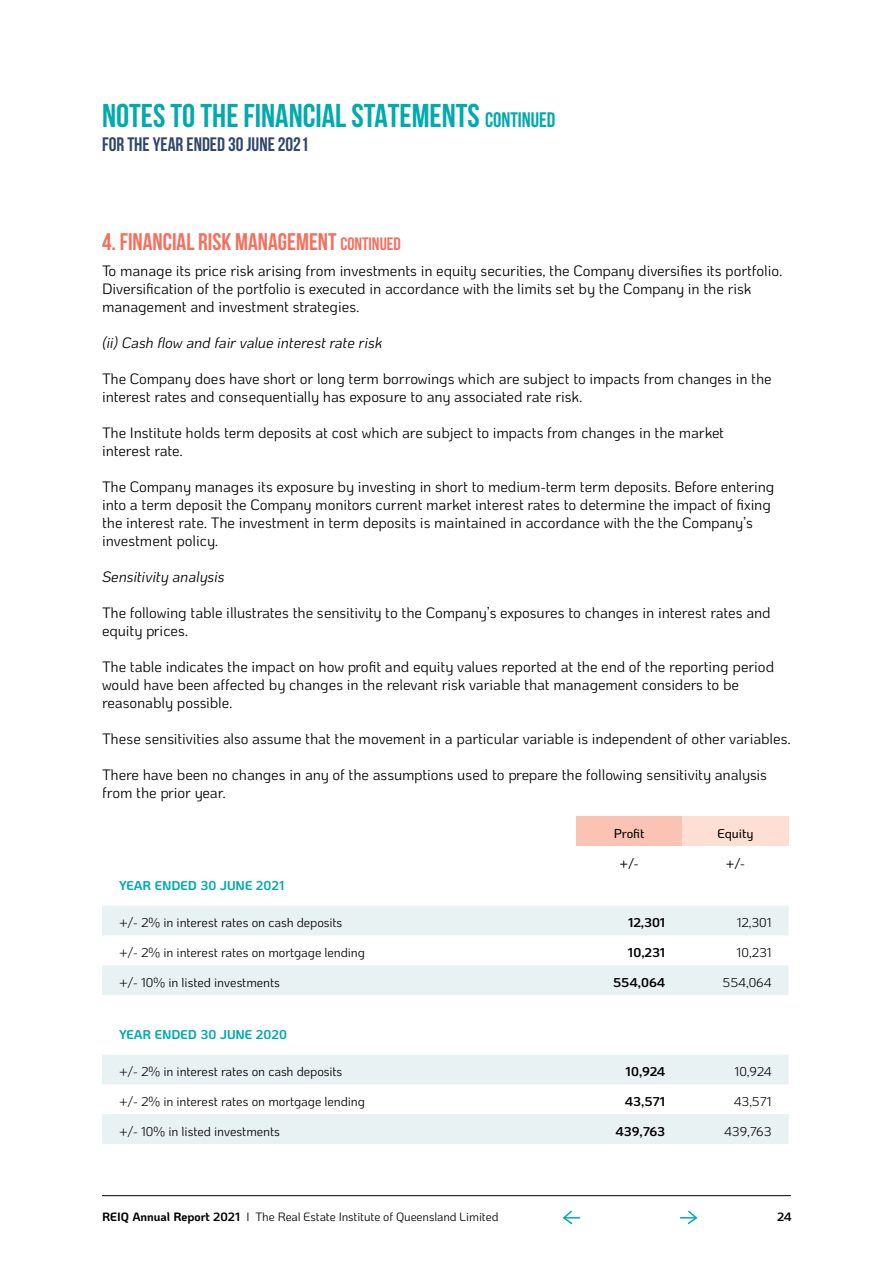
<style>
.page{position:relative;width:893px;height:1263px;background:#fff}
.page>*{position:absolute;margin:0;border:0;box-sizing:border-box;transform-origin:0 0}
.t1{font:700 33px "Bebas Neue";color:#02aaad}
.t2{font:700 24px "Bebas Neue";color:#f37160}
.t3{font:700 19.5px "Bebas Neue";color:#2f466b}
.t4{font:15px/18px "Ko Ho";letter-spacing:-.005em;color:#000}
.t5{font:italic 15px "Ko Ho";letter-spacing:-.005em;color:#000}
.t6{font:12.75px "Ko Ho";letter-spacing:-.005em;color:#000}
.t7{font:700 12.75px "Ko Ho";color:#02aaad}
.t8{font:700 12.75px "Ko Ho";color:#000}
.t9{font:500 12.75px "Ko Ho";color:#000}
.t10{font:12px "Ko Ho";letter-spacing:-.005em;color:#000}
.t11{font:700 12px "Ko Ho";color:#000}
.s1{font-size:21px}
.s2{font-size:18px}
.s3{font-weight:700}
</style>
<div class="page">
<hr style="left:102px;top:1195px;width:689px;height:1px;background:#000">
<svg style="left:562px;top:1210px;width:18px;height:15px"></svg>
<svg style="left:680px;top:1210px;width:18px;height:15px"></svg>
<div style="left:576px;top:816px;width:106px;height:30px;background:#fbc3b3"></div>
<div style="left:682px;top:816px;width:107px;height:30px;background:#fddfd4"></div>
<svg style="left:102px;top:906px;width:687px;height:238px"></svg>
<h1 class="t1" style="left:102px;top:98px;width:455px">NOTES TO THE FINANCIAL STATEMENTS <span class="s1">CONTINUED</span></h1>
<h3 class="t3" style="left:102px;top:134px;width:208px">FOR THE YEAR ENDED 30 JUNE 2021</h3>
<h2 class="t2" style="left:102px;top:228px;width:300px">4. FINANCIAL RISK MANAGEMENT <span class="s2">CONTINUED</span></h2>
<p class="t4" style="left:102px;top:262px;width:682px">To manage its price risk arising from investments in equity securities, the Company diversifies its portfolio.<br>Diversification of the portfolio is executed in accordance with the limits set by the Company in the risk management and investment strategies.</p>
<p class="t5" style="left:102px;top:331px;width:282px">(ii) Cash flow and fair value interest rate risk</p>
<p class="t4" style="left:102px;top:370px;width:671px">The Company does have short or long term borrowings which are subject to impacts from changes in the interest rates and consequentially has exposure to any associated rate risk.</p>
<p class="t4" style="left:102px;top:424px;width:624px">The Institute holds term deposits at cost which are subject to impacts from changes in the market interest rate.</p>
<p class="t4" style="left:102px;top:478px;width:674px">The Company manages its exposure by investing in short to medium-term term deposits. Before entering into a term deposit the Company monitors current market interest rates to determine the impact of fixing the interest rate. The investment in term deposits is maintained in accordance with the the Company’s investment policy.</p>
<p class="t5" style="left:102px;top:565px;width:124px">Sensitivity analysis</p>
<p class="t4" style="left:102px;top:604px;width:670px">The following table illustrates the sensitivity to the Company’s exposures to changes in interest rates and equity prices.</p>
<p class="t4" style="left:102px;top:658px;width:674px">The table indicates the impact on how profit and equity values reported at the end of the reporting period would have been affected by changes in the relevant risk variable that management considers to be reasonably possible.</p>
<p class="t4" style="left:102px;top:730px;width:690px">These sensitivities also assume that the movement in a particular variable is independent of other variables.</p>
<p class="t4" style="left:102px;top:766px;width:666px">There have been no changes in any of the assumptions used to prepare the following sensitivity analysis from the prior year.</p>
<p class="t9" style="left:614px;top:823px;width:32px">Profit</p>
<p class="t9" style="left:718px;top:823px;width:37px">Equity</p>
<p class="t9" style="left:620px;top:853px;width:20px">+/-</p>
<p class="t9" style="left:726px;top:853px;width:20px">+/-</p>
<p class="t7" style="left:119px;top:875px;width:167px">YEAR ENDED 30 JUNE 2021</p>
<p class="t6" style="left:119px;top:913px;width:225px">+/- 2% in interest rates on cash deposits</p>
<p class="t8" style="left:628px;top:912px;width:39px">12,301</p>
<p class="t6" style="left:737px;top:913px;width:36px">12,301</p>
<p class="t6" style="left:119px;top:942px;width:247px">+/- 2% in interest rates on mortgage lending</p>
<p class="t8" style="left:628px;top:942px;width:39px">10,231</p>
<p class="t6" style="left:737px;top:942px;width:36px">10,231</p>
<p class="t6" style="left:119px;top:972px;width:162px">+/- 10% in listed investments</p>
<p class="t8" style="left:613px;top:972px;width:54px">554,064</p>
<p class="t6" style="left:722px;top:972px;width:51px">554,064</p>
<p class="t7" style="left:119px;top:1023px;width:169px">YEAR ENDED 30 JUNE 2020</p>
<p class="t6" style="left:119px;top:1062px;width:225px">+/- 2% in interest rates on cash deposits</p>
<p class="t8" style="left:625px;top:1061px;width:41px">10,924</p>
<p class="t6" style="left:734px;top:1062px;width:39px">10,924</p>
<p class="t6" style="left:119px;top:1091px;width:247px">+/- 2% in interest rates on mortgage lending</p>
<p class="t8" style="left:625px;top:1091px;width:42px">43,571</p>
<p class="t6" style="left:734px;top:1091px;width:39px">43,571</p>
<p class="t6" style="left:119px;top:1121px;width:162px">+/- 10% in listed investments</p>
<p class="t8" style="left:615px;top:1120px;width:51px">439,763</p>
<p class="t6" style="left:724px;top:1121px;width:49px">439,763</p>
<p class="t10" style="left:102px;top:1207px;width:398px"><span class="s3">REIQ Annual Report 2021</span> I The Real Estate Institute of Queensland Limited</p>
<p class="t11" style="left:777px;top:1206px;width:16px">24</p>
</div>
